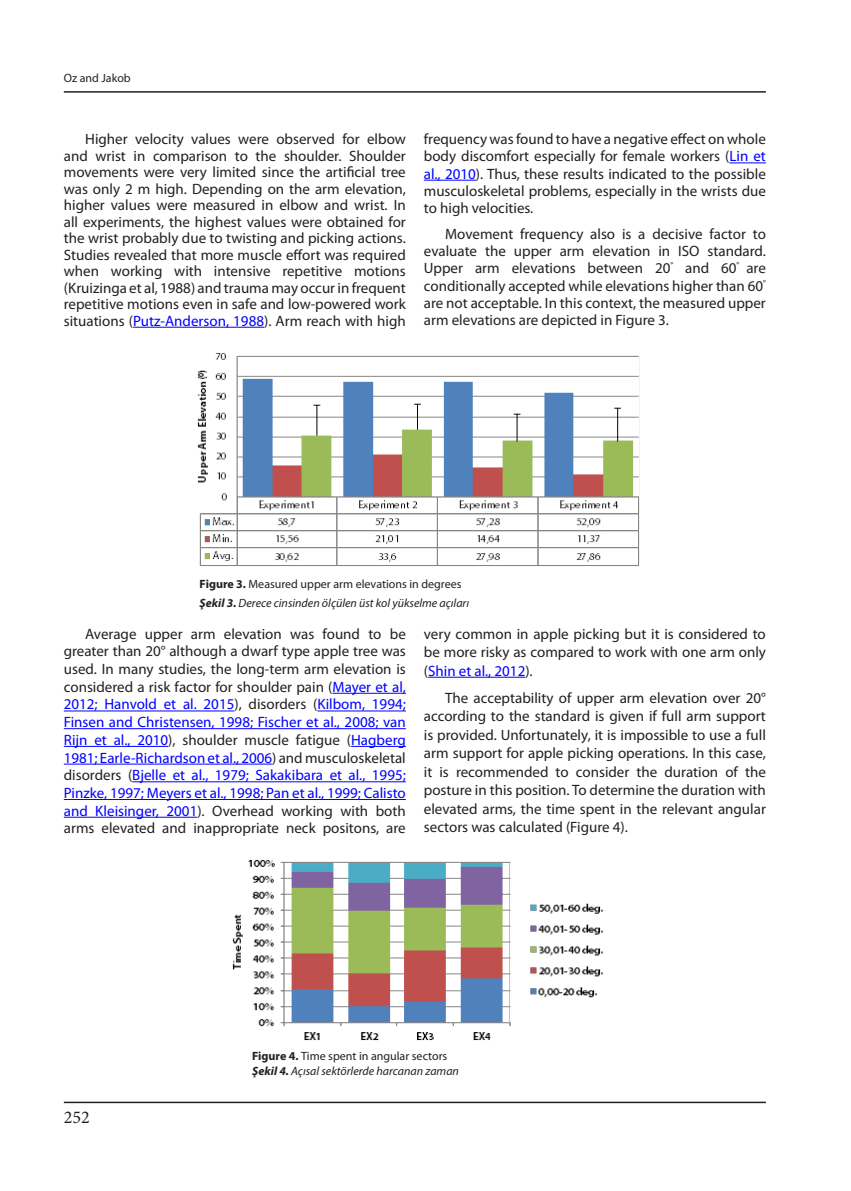
<style>
.page{position:relative;width:851px;height:1191px;background:#fff}
.page>*{position:absolute;margin:0;border:0;box-sizing:border-box;transform-origin:0 0}
.t1{font:18px "Minion Pro";color:#231f20}
.t2{font:15px/16.5px "Myriad Pro";color:#231f20;text-align:justify}
.Paper_main{font:italic 12px "Myriad Pro";color:#231f20}
.Paper_main-2{font:12px "Myriad Pro";color:#231f20}
.s1{color:#00f}
.s2{font-weight:700}
</style>
<div class="page">
<hr style="left:64px;top:1101px;width:701px;height:2px;background:#231f20">
<hr style="left:64px;top:91px;width:701px;height:2px;background:#231f20">
<hr style="left:133px;top:327px;width:131px;height:1px;background:#00f">
<img style="left:197px;top:353px;width:443px;height:213px">
<hr style="left:729px;top:162px;width:36px;height:1px;background:#00f">
<hr style="left:424px;top:180px;width:52px;height:1px;background:#00f">
<hr style="left:332px;top:693px;width:74px;height:1px;background:#00f">
<hr style="left:64px;top:710px;width:170px;height:1px;background:#00f">
<hr style="left:317px;top:710px;width:89px;height:1px;background:#00f">
<hr style="left:64px;top:728px;width:342px;height:1px;background:#00f">
<hr style="left:64px;top:746px;width:104px;height:1px;background:#00f">
<hr style="left:351px;top:746px;width:55px;height:1px;background:#00f">
<hr style="left:64px;top:763px;width:208px;height:1px;background:#00f">
<hr style="left:132px;top:781px;width:274px;height:1px;background:#00f">
<hr style="left:64px;top:799px;width:342px;height:1px;background:#00f">
<hr style="left:64px;top:817px;width:133px;height:1px;background:#00f">
<hr style="left:428px;top:677px;width:97px;height:1px;background:#00f">
<img style="left:232px;top:859px;width:371px;height:182px">
<p class="Paper_main-2" style="left:64px;top:71px;width:68px">Oz and Jakob</p>
<p class="t2" style="left:64px;top:131px;width:343px;text-indent:21px">Higher velocity values were observed for elbow and wrist in comparison to the shoulder. Shoulder movements were very limited since the artificial tree was only 2 m high. Depending on the arm elevation, higher values were measured in elbow and wrist. In all experiments, the highest values were obtained for the wrist probably due to twisting and picking actions.<br>Studies revealed that more muscle effort was required when working with intensive repetitive motions (Kruizinga et al, 1988) and trauma may occur in frequent repetitive motions even in safe and low-powered work situations (<span class="s1">Putz-Anderson, 1988</span>). Arm reach with high</p>
<p class="t2" style="left:424px;top:130px;width:343px;line-height:17.2px">frequency was found to have a negative effect on whole body discomfort especially for female workers (<span class="s1">Lin et al., 2010</span>). Thus, these results indicated to the possible musculoskeletal problems, especially in the wrists due to high velocities.</p>
<p class="t2" style="left:424px;top:225px;width:343px;line-height:17.2px;text-indent:21px">Movement frequency also is a decisive factor to evaluate the upper arm elevation in ISO standard.<br>Upper arm elevations between 20<sup>°</sup> and 60<sup>°</sup> are conditionally accepted while elevations higher than 60<sup>° </sup>are not acceptable. In this context, the measured upper arm elevations are depicted in Figure 3.</p>
<p class="Paper_main-2" style="left:199px;top:576px;width:263px"><span class="s2">Figure 3.</span> Measured upper arm elevations in degrees</p>
<p class="Paper_main" style="left:199px;top:595px;width:271px"><span class="s2">Şekil 3.</span> Derece cinsinden ölçülen üst kol yükselme açıları</p>
<p class="t2" style="left:64px;top:624px;width:343px;line-height:17.7px;text-indent:21px">Average upper arm elevation was found to be greater than 20° although a dwarf type apple tree was used. In many studies, the long-term arm elevation is considered a risk factor for shoulder pain (<span class="s1">Mayer et al, 2012; Hanvold et al. 2015</span>), disorders (<span class="s1">Kilbom, 1994; Finsen and Christensen, 1998; Fischer et al., 2008; van Rijn et al., 2010</span>), shoulder muscle fatigue (<span class="s1">Hagberg 1981; Earle-Richardson et al., 2006</span>) and musculoskeletal disorders (<span class="s1">Bjelle et al., 1979; Sakakibara et al., 1995; Pinzke, 1997; Meyers et al., 1998; Pan et al., 1999; Calisto and Kleisinger, 2001</span>). Overhead working with both arms elevated and inappropriate neck positons, are</p>
<p class="t2" style="left:424px;top:624px;width:343px;line-height:18.6px">very common in apple picking but it is considered to be more risky as compared to work with one arm only (<span class="s1">Shin et al., 2012</span>).</p>
<p class="t2" style="left:424px;top:688px;width:343px;line-height:18.6px;text-indent:21px">The acceptability of upper arm elevation over 20° according to the standard is given if full arm support is provided. Unfortunately, it is impossible to use a full arm support for apple picking operations. In this case, it is recommended to consider the duration of the posture in this position. To determine the duration with elevated arms, the time spent in the relevant angular sectors was calculated (Figure 4).</p>
<p class="t1" style="left:64px;top:1105px;width:27px">252</p>
<p class="Paper_main-2" style="left:252px;top:1048px;width:197px"><span class="s2">Figure 4.</span> Time spent in angular sectors</p>
<p class="Paper_main" style="left:252px;top:1063px;width:208px"><span class="s2">Şekil 4.</span> Açısal sektörlerde harcanan zaman</p>
</div>
